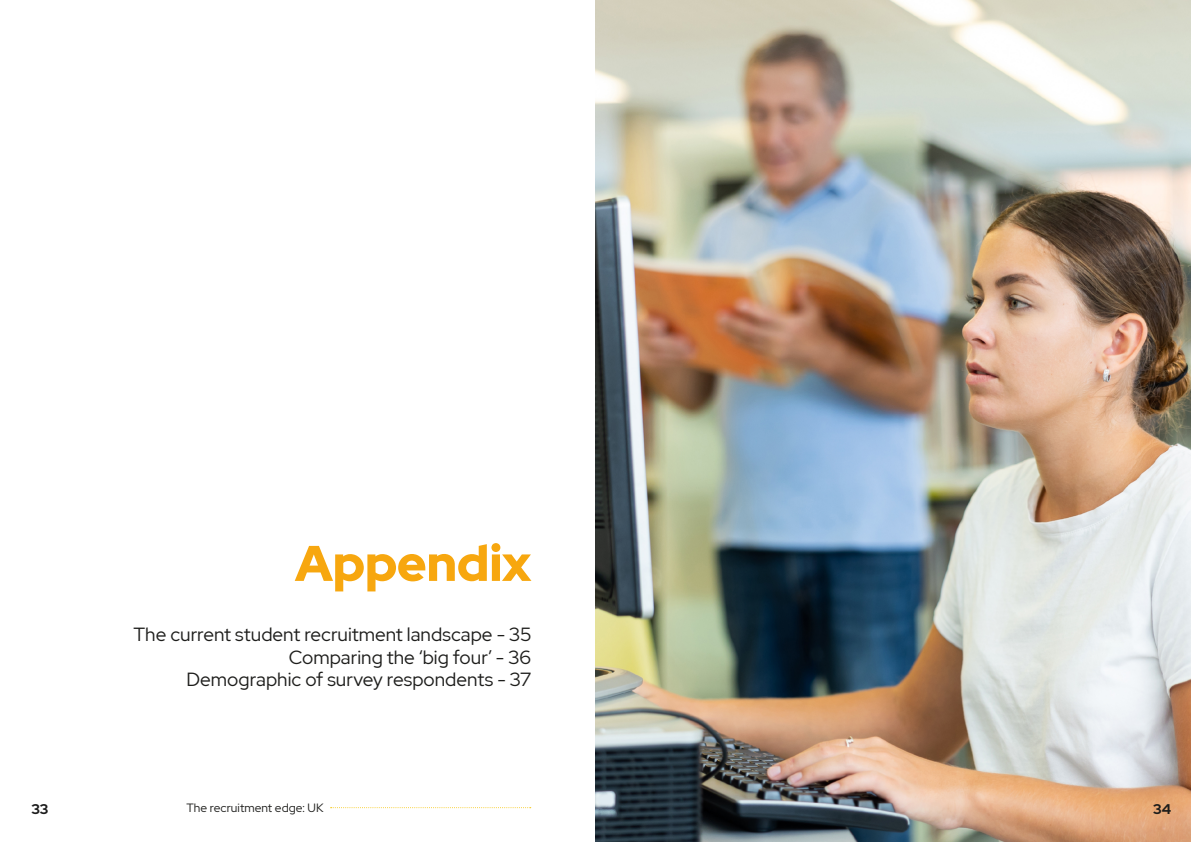
<style>
.page{position:relative;width:1191px;height:842px;background:#fff}
.page>*{position:absolute;margin:0;border:0;box-sizing:border-box;transform-origin:0 0}
.t1{font:900 50px "Red Hat Display";letter-spacing:-.005em;color:#f7a70f}
.t2{font:19px/22.8px "Red Hat Display";color:#1d1d1b;text-align:right}
.t3{font:700 14px "Red Hat Display";color:#1c1c1c}
.t4{font:700 14px "Red Hat Display";color:#1d1d1b}
.t5{font:12px "Red Hat Display";color:#1d1d1b}
</style>
<div class="page">
<svg style="left:331px;top:807px;width:200px;height:1px"></svg>
<img style="left:595px;top:0;width:596px;height:842px">
<h1 class="t1" style="left:295px;top:530px;width:238px">Appendix</h1>
<p class="t2" style="left:134px;top:622px;width:399px">The current student recruitment landscape - 35<br>Comparing the ‘big four’ - 36<br>Demographic of survey respondents - 37</p>
<p class="t3" style="left:31px;top:800px;width:19px">33</p>
<p class="t5" style="left:186px;top:800px;width:138px">The recruitment edge: UK</p>
<p class="t4" style="left:1153px;top:800px;width:20px">34</p>
</div>
